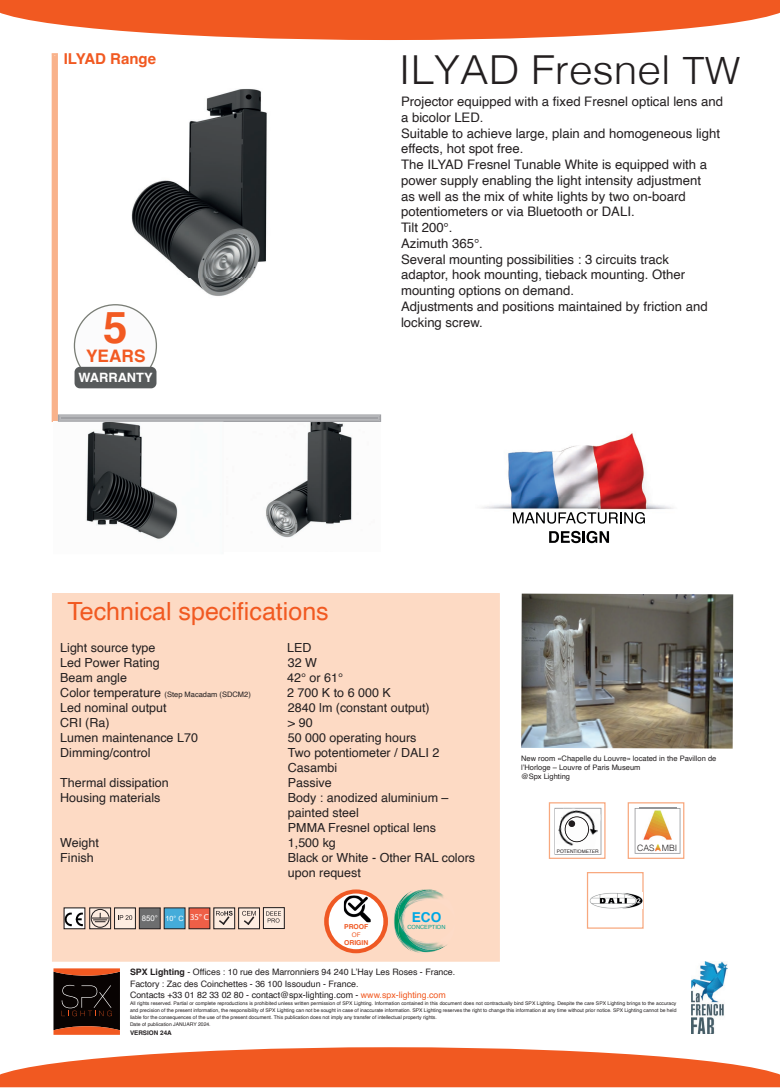
<style>
.page{position:relative;width:780px;height:1088px;background:#fff}
.page>*{position:absolute;margin:0;border:0;box-sizing:border-box;transform-origin:0 0}
.t1{font:700 43.88px "Helvetica";color:#f25a22}
.t2{font:300 40px "Helvetica";color:#231f20;scale:1.06 1}
.t3{font:25px "Helvetica";color:#f15921}
.t4{font:700 17.25px "Helvetica";color:#f25a22}
.t5{font:700 15px "Helvetica";color:#f15921}
.t6{font:700 13.62px "Helvetica";color:#00a8e3}
.t7{font:13.12px/15.8px "Helvetica";color:#231f20}
.t8{font:700 12.88px "Helvetica";color:#fff}
.t9{font:12.5px/15px "Helvetica";color:#231f20}
.t10{font:8.88px/11.6px "Helvetica";color:#231f20}
.t11{font:300 8.75px "Helvetica";color:#231f20}
.t12{font:7.75px "Arial";color:#fff}
.t13{font:7.5px/9px "Helvetica";color:#231f20}
.t14{font:700 6.75px "Helvetica";color:#ef5924}
.t15{font:700 6.38px "Helvetica";color:#231f20}
.t16{font:6.25px "Helvetica";color:#ef5924}
.t17{font:5.75px "Helvetica";color:#0aa18e}
.t18{font:5px/7px "Helvetica";color:#231f20}
.t19{font:4.88px "Helvetica";color:#231f20}
.s1{font-size:37.62px}
.s2{font-size:12.5px}
.s3{font-size:7.25px}
.s4{font-family:"Myriad Pro";font-size:8.75px}
.s5{font-weight:700}
.s6{color:#f15921}
</style>
<div class="page">
<svg style="left:53px;top:968px;width:67px;height:67px;background:#421f13"></svg>
<svg style="left:0;top:0;width:780px;height:40px"></svg>
<svg style="left:0;top:1047px;width:780px;height:40px"></svg>
<img style="left:691px;top:961px;width:36px;height:73px">
<img style="left:521px;top:594px;width:212px;height:154px">
<svg style="left:554px;top:808px;width:47px;height:47px"></svg>
<img style="left:564px;top:816px;width:25px;height:26px">
<div style="left:549px;top:802px;width:56px;height:57px;border:1px solid #f8a87e"></div>
<svg style="left:634px;top:808px;width:46px;height:46px"></svg>
<div style="left:627px;top:802px;width:57px;height:57px;border:1px solid #f8a87e"></div>
<div style="left:587px;top:872px;width:56px;height:57px;border:1px solid #f8a87e"></div>
<img style="left:590px;top:892px;width:52px;height:16px">
<img style="left:86px;top:423px;width:92px;height:116px">
<img style="left:265px;top:423px;width:87px;height:115px">
<img style="left:482px;top:433px;width:191px;height:77px">
<svg style="left:513px;top:512px;width:132px;height:12px"></svg>
<svg style="left:549px;top:531px;width:60px;height:12px"></svg>
<svg style="left:52px;top:53px;width:329px;height:370px"></svg>
<div style="left:52px;top:593px;width:448px;height:369px;background:#fddac4"></div>
<img style="left:440px;top:890px;width:14px;height:32px">
<img style="left:427px;top:889px;width:13px;height:35px">
<img style="left:399px;top:889px;width:28px;height:1px">
<img style="left:398px;top:890px;width:31px;height:10px">
<img style="left:402px;top:952px;width:31px;height:1px">
<img style="left:394px;top:941px;width:4px;height:7px">
<img style="left:439px;top:924px;width:16px;height:24px">
<svg style="left:406px;top:890px;width:8px;height:4px"></svg>
<img style="left:394px;top:892px;width:16px;height:8px">
<svg style="left:443px;top:945px;width:2px;height:7px"></svg>
<img style="left:439px;top:933px;width:4px;height:19px">
<img style="left:398px;top:900px;width:41px;height:52px">
<img style="left:394px;top:900px;width:8px;height:41px">
<svg style="left:324px;top:889px;width:64px;height:64px"></svg>
<div style="left:329px;top:893px;width:54px;height:56px;background:#fff;border-radius:50%"></div>
<img style="left:344px;top:895px;width:26px;height:27px">
<div style="left:89px;top:908px;width:22px;height:21px;border:1px solid #231f20"></div>
<svg style="left:90px;top:908px;width:44px;height:21px"></svg>
<div style="left:114px;top:908px;width:22px;height:21px;border:1px solid #231f20"></div>
<div style="left:140px;top:908px;width:20px;height:20px;background:#6d6e6f"></div>
<div style="left:139px;top:908px;width:21px;height:21px;border:1px solid #231f20"></div>
<div style="left:189px;top:908px;width:20px;height:20px;background:#ef5f47"></div>
<div style="left:189px;top:908px;width:21px;height:21px;border:1px solid #231f20"></div>
<svg style="left:214px;top:907px;width:70px;height:22px"></svg>
<div style="left:213px;top:908px;width:22px;height:21px;border:1px solid #231f20"></div>
<img style="left:66px;top:910px;width:17px;height:17px">
<div style="left:64px;top:908px;width:21px;height:21px;border:1px solid #231f20"></div>
<div style="left:164px;top:908px;width:21px;height:20px;background:#44acda"></div>
<div style="left:164px;top:908px;width:21px;height:21px;border:1px solid #231f20"></div>
<h3 class="t5" style="left:64px;top:50px;width:94px">ILYAD Range</h3>
<h1 class="t1" style="left:103px;top:292px;width:26px">5</h1>
<h3 class="t4" style="left:86px;top:341px;width:61px">YEARS</h3>
<h3 class="t8" style="left:78px;top:367px;width:76px">WARRANTY</h3>
<h2 class="t2" style="left:399px;top:35px;width:323px">ILYAD Fresnel <span class="s1">TW</span></h2>
<p class="t7" style="left:401px;top:94px;width:323px">Projector equipped with a fixed Fresnel optical lens and a bicolor LED.<br>Suitable to achieve large, plain and homogeneous light effects, hot spot free.<br>The ILYAD Fresnel Tunable White is equipped with a power supply enabling the light intensity adjustment<br>as well as the mix of white lights by two on-board potentiometers or via Bluetooth or DALI.<br>Tilt 200°.<br>Azimuth 365°.<br>Several mounting possibilities : 3 circuits track<br>adaptor, hook mounting, tieback mounting. Other mounting options on demand.<br>Adjustments and positions maintained by friction and locking screw.</p>
<h3 class="t3" style="left:67px;top:592px;width:263px">Technical specifications</h3>
<h3 class="t9" style="left:60px;top:640px;width:97px">Light source type</h3>
<h3 class="t9" style="left:287px;top:640px;width:26px">LED</h3>
<h3 class="t9" style="left:60px;top:655px;width:101px">Led Power Rating</h3>
<h3 class="t9" style="left:288px;top:655px;width:31px">32 W</h3>
<h3 class="t9" style="left:60px;top:670px;width:68px">Beam angle</h3>
<h3 class="t9" style="left:287px;top:670px;width:57px">42° or 61°</h3>
<h3 class="t13" style="left:60px;top:690px;width:192px"><span class="s2">Color temperature</span> (Step Macadam (SDCM2)</h3>
<h3 class="t9" style="left:287px;top:685px;width:105px">2 700 K to 6 000 K</h3>
<h3 class="t9" style="left:60px;top:700px;width:108px">Led nominal output</h3>
<h3 class="t9" style="left:288px;top:700px;width:143px">2840 lm (constant output)</h3>
<h3 class="t9" style="left:60px;top:715px;width:51px">CRI (Ra)</h3>
<h3 class="t9" style="left:288px;top:715px;width:26px">&gt; 90</h3>
<h3 class="t9" style="left:60px;top:730px;width:139px">Lumen maintenance L70</h3>
<h3 class="t9" style="left:288px;top:730px;width:130px">50 000 operating hours</h3>
<h3 class="t9" style="left:60px;top:745px;width:92px">Dimming/control</h3>
<h3 class="t9" style="left:288px;top:745px;width:153px">Two potentiometer / DALI 2<br>Casambi</h3>
<h3 class="t9" style="left:60px;top:775px;width:110px">Thermal dissipation</h3>
<h3 class="t9" style="left:288px;top:775px;width:45px">Passive</h3>
<h3 class="t9" style="left:60px;top:790px;width:102px">Housing materials</h3>
<h3 class="t9" style="left:288px;top:790px;width:162px">Body : anodized aluminium – painted steel<br>PMMA Fresnel optical lens</h3>
<h3 class="t9" style="left:60px;top:835px;width:40px">Weight</h3>
<h3 class="t9" style="left:288px;top:835px;width:49px">1,500 kg</h3>
<h3 class="t9" style="left:60px;top:850px;width:35px">Finish</h3>
<h3 class="t9" style="left:288px;top:850px;width:189px">Black or White - Other RAL colors upon request</h3>
<h3 class="t6" style="left:412px;top:909px;width:31px">ECO</h3>
<h3 class="t14" style="left:344px;top:921px;width:26px">PROOF</h3>
<p class="t17" style="left:407px;top:923px;width:40px">CONCEPTION</p>
<p class="t16" style="left:352px;top:930px;width:10px">OF</p>
<h3 class="t14" style="left:344px;top:937px;width:26px">ORIGIN</h3>
<h3 class="t12" style="left:142px;top:913px;width:69px">850° <span class="s3">10° C</span> <span class="s4">35° C</span></h3>
<h3 class="t13" style="left:521px;top:754px;width:197px">New room «Chapelle du Louvre» located in the Pavillon de l’Horloge – Louvre of Paris Museum<br>@Spx Lighting</h3>
<p class="t19" style="left:556px;top:847px;width:43px">POTENTIOMETER</p>
<h3 class="t11" style="left:637px;top:840px;width:42px">CAS MBI</h3>
<h3 class="t10" style="left:130px;top:966px;width:327px"><span class="s5">SPX Lighting</span> - Offices : 10 rue des Marronniers 94 240 L’Hay Les Roses - France.<br>Factory : Zac des Coinchettes - 36 100 Issoudun - France.<br>Contacts +33 01 82 33 02 80 - contact@spx-lighting.com - <span class="s6">www.spx-lighting.com</span></h3>
<p class="t18" style="left:130px;top:1000px;width:548px">All rights reserved. Partial or complete reproductions is prohibited unless written permission of SPX Lighting. Information contained in this document does not contractually bind SPX Lighting. Despite the care SPX Lighting brings to the accuracy and precision of the present information, the responsibility of SPX Lighting can not be sought in case of inaccurate information. SPX Lighting reserves the right to change this information at any time without prior notice. SPX Lighting cannot be held liable for the consequences of the use of the present document. This publication does not imply any transfer of intellectual property rights.<br>Date of publication JANUARY 2024.</p>
<p class="t15" style="left:130px;top:1029px;width:43px">VERSION 24A</p>
</div>
